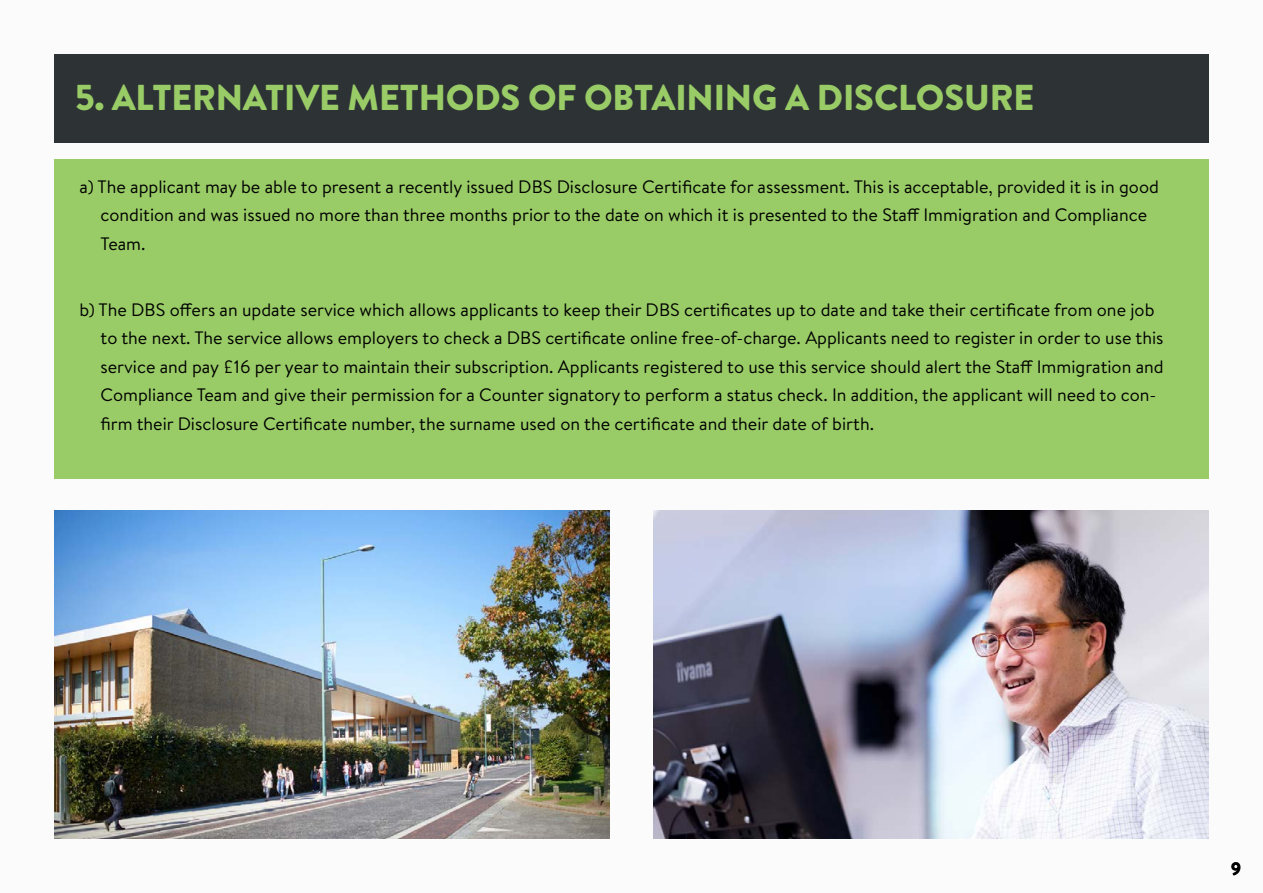
<style>
.page{position:relative;width:1263px;height:893px;background:#fbfbfb}
.page>*{position:absolute;margin:0;border:0;box-sizing:border-box;transform-origin:0 0}
.Main_Heading{font:900 36px "Brandon Text";letter-spacing:-.005em;color:#9c6}
.t1{font:18px/28.5px "Brandon Text";color:#000}
.t2{font:900 18px "Brandon Text";color:#000}
</style>
<div class="page">
<div style="left:54px;top:160px;width:1155px;height:319px;background:#9c6"></div>
<div style="left:54px;top:54px;width:1155px;height:88px;background:#2d3235"></div>
<img style="left:54px;top:510px;width:556px;height:329px">
<img style="left:653px;top:510px;width:556px;height:329px">
<p class="Main_Heading" style="left:75px;top:72px;width:961px">5. ALTERNATIVE METHODS OF OBTAINING A DISCLOSURE</p>
<p class="t1" style="left:101px;top:172px;width:1060px;text-indent:-21px">a) The applicant may be able to present a recently issued DBS Disclosure Certificate for assessment. This is acceptable, provided it is in good condition and was issued no more than three months prior to the date on which it is presented to the Staff Immigration and Compliance<br>Team.</p>
<p class="t1" style="left:101px;top:295px;width:1065px;text-indent:-21px">b) The DBS offers an update service which allows applicants to keep their DBS certificates up to date and take their certificate from one job to the next. The service allows employers to check a DBS certificate online free-of-charge. Applicants need to register in order to use this service and pay £16 per year to maintain their subscription. Applicants registered to use this service should alert the Staff Immigration and Compliance Team and give their permission for a Counter signatory to perform a status check. In addition, the applicant will need to con&shy;firm their Disclosure Certificate number, the surname used on the certificate and their date of birth.</p>
<p class="t2" style="left:1231px;top:856px;width:12px">9</p>
</div>
